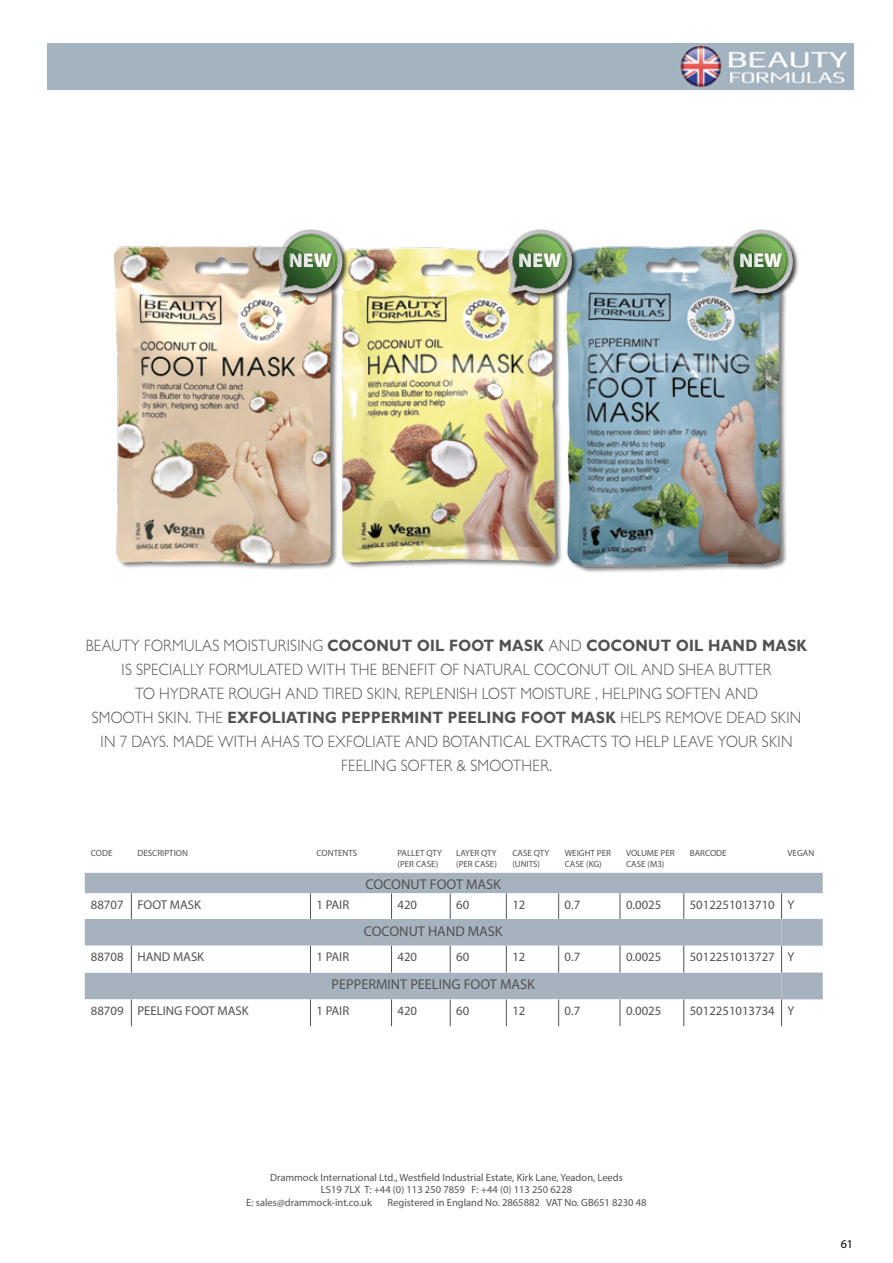
<style>
.page{position:relative;width:893px;height:1263px;background:#fff}
.page>*{position:absolute;margin:0;border:0;box-sizing:border-box;transform-origin:0 0}
.t1{font:900 19.95px "Myriad Pro";letter-spacing:.005em;color:#fff}
.t2{font:300 16.5px/24px "Gill Sans";letter-spacing:.02em;color:#525252;text-align:center;scale:.9 1}
.t3{font:14.25px "Myriad Pro";color:#525252}
.t4{font:12.75px "Myriad Pro";color:#525252}
.t5{font:12px "Myriad Pro";color:#000}
.t6{font:10.5px "Myriad Pro";color:#525252}
.t7{font:9px/10.8px "Myriad Pro";color:#525252}
.s1{font-weight:700}
</style>
<div class="page">
<div style="left:48px;top:43px;width:806px;height:47px;background:#a3b3bf"></div>
<img style="left:113px;top:245px;width:674px;height:328px">
<img style="left:680px;top:45px;width:167px;height:42px">
<div style="left:85px;top:873px;width:738px;height:20px;background:#a6b3be"></div>
<svg style="left:85px;top:893px;width:696px;height:133px"></svg>
<svg style="left:131px;top:893px;width:1px;height:26px"></svg>
<svg style="left:310px;top:893px;width:1px;height:26px"></svg>
<svg style="left:391px;top:893px;width:1px;height:26px"></svg>
<svg style="left:450px;top:893px;width:1px;height:26px"></svg>
<svg style="left:506px;top:893px;width:1px;height:26px"></svg>
<svg style="left:558px;top:893px;width:1px;height:26px"></svg>
<svg style="left:620px;top:893px;width:1px;height:26px"></svg>
<svg style="left:683px;top:893px;width:1px;height:26px"></svg>
<svg style="left:131px;top:946px;width:1px;height:26px"></svg>
<svg style="left:310px;top:946px;width:1px;height:26px"></svg>
<svg style="left:391px;top:946px;width:1px;height:26px"></svg>
<svg style="left:450px;top:946px;width:1px;height:26px"></svg>
<svg style="left:506px;top:946px;width:1px;height:26px"></svg>
<svg style="left:558px;top:946px;width:1px;height:26px"></svg>
<svg style="left:620px;top:946px;width:1px;height:26px"></svg>
<svg style="left:683px;top:946px;width:1px;height:26px"></svg>
<svg style="left:131px;top:999px;width:1px;height:27px"></svg>
<svg style="left:310px;top:999px;width:1px;height:27px"></svg>
<svg style="left:391px;top:999px;width:1px;height:27px"></svg>
<svg style="left:450px;top:999px;width:1px;height:27px"></svg>
<svg style="left:506px;top:999px;width:1px;height:27px"></svg>
<svg style="left:558px;top:999px;width:1px;height:27px"></svg>
<svg style="left:620px;top:999px;width:1px;height:27px"></svg>
<svg style="left:683px;top:999px;width:1px;height:27px"></svg>
<svg style="left:781px;top:893px;width:42px;height:133px"></svg>
<div style="left:728px;top:229px;width:72px;height:70px;background:#000;opacity:.75"></div>
<img style="left:729px;top:289px;width:34px;height:4px">
<svg style="left:729px;top:230px;width:64px;height:59px;background:#829d79"></svg>
<div style="left:507px;top:229px;width:72px;height:70px;background:#000;opacity:.75"></div>
<svg style="left:509px;top:230px;width:63px;height:59px;background:#819c77"></svg>
<div style="left:278px;top:229px;width:71px;height:70px;background:#000;opacity:.75"></div>
<svg style="left:279px;top:230px;width:63px;height:59px;background:#819b77"></svg>
<p class="t1" style="left:289px;top:247px;width:45px">NEW</p>
<p class="t1" style="left:518px;top:247px;width:45px">NEW</p>
<p class="t1" style="left:739px;top:247px;width:45px">NEW</p>
<p class="t2" style="left:86px;top:633px;width:803px">BEAUTY FORMULAS MOISTURISING <span class="s1">COCONUT OIL FOOT MASK</span> AND <span class="s1">COCONUT OIL HAND MASK </span>IS SPECIALLY FORMULATED WITH THE BENEFIT OF NATURAL COCONUT OIL AND SHEA BUTTER<br>TO HYDRATE ROUGH AND TIRED SKIN, REPLENISH LOST MOISTURE , HELPING SOFTEN AND<br>SMOOTH SKIN. THE <span class="s1">EXFOLIATING PEPPERMINT PEELING FOOT MASK</span> HELPS REMOVE DEAD SKIN IN 7 DAYS. MADE WITH AHAS TO EXFOLIATE AND BOTANTICAL EXTRACTS TO HELP LEAVE YOUR SKIN FEELING SOFTER &amp; SMOOTHER.</p>
<p class="t7" style="left:91px;top:847px;width:23px">CODE</p>
<p class="t7" style="left:137px;top:847px;width:52px">DESCRIPTION</p>
<p class="t7" style="left:317px;top:847px;width:42px">CONTENTS</p>
<p class="t7" style="left:398px;top:847px;width:46px">PALLET QTY (PER CASE)</p>
<p class="t7" style="left:456px;top:847px;width:42px">LAYER QTY (PER CASE)</p>
<p class="t7" style="left:512px;top:847px;width:39px">CASE QTY (UNITS)</p>
<p class="t7" style="left:565px;top:847px;width:48px">WEIGHT PER<br>CASE (KG)</p>
<p class="t7" style="left:626px;top:847px;width:50px">VOLUME PER<br>CASE (M3)</p>
<p class="t7" style="left:690px;top:847px;width:38px">BARCODE</p>
<p class="t7" style="left:788px;top:847px;width:28px">VEGAN</p>
<p class="t3" style="left:365px;top:875px;width:137px">COCONUT FOOT MASK</p>
<p class="t4" style="left:91px;top:897px;width:112px">88707 FOOT MASK</p>
<p class="t4" style="left:317px;top:897px;width:34px">1 PAIR</p>
<p class="t4" style="left:398px;top:897px;width:21px">420</p>
<p class="t4" style="left:456px;top:897px;width:15px">60</p>
<p class="t4" style="left:512px;top:897px;width:15px">12</p>
<p class="t4" style="left:565px;top:897px;width:17px">0.7</p>
<p class="t4" style="left:626px;top:897px;width:37px">0.0025</p>
<p class="t4" style="left:690px;top:897px;width:106px">5012251013710 Y</p>
<p class="t3" style="left:364px;top:922px;width:140px">COCONUT HAND MASK</p>
<p class="t4" style="left:91px;top:949px;width:115px">88708 HAND MASK</p>
<p class="t4" style="left:317px;top:949px;width:34px">1 PAIR</p>
<p class="t4" style="left:398px;top:949px;width:21px">420</p>
<p class="t4" style="left:456px;top:949px;width:15px">60</p>
<p class="t4" style="left:512px;top:949px;width:15px">12</p>
<p class="t4" style="left:565px;top:949px;width:17px">0.7</p>
<p class="t4" style="left:626px;top:949px;width:37px">0.0025</p>
<p class="t4" style="left:690px;top:949px;width:106px">5012251013727 Y</p>
<p class="t3" style="left:332px;top:976px;width:205px">PEPPERMINT PEELING FOOT MASK</p>
<p class="t4" style="left:91px;top:1003px;width:159px">88709 PEELING FOOT MASK</p>
<p class="t4" style="left:317px;top:1003px;width:34px">1 PAIR</p>
<p class="t4" style="left:398px;top:1003px;width:21px">420</p>
<p class="t4" style="left:456px;top:1003px;width:15px">60</p>
<p class="t4" style="left:512px;top:1003px;width:15px">12</p>
<p class="t4" style="left:565px;top:1003px;width:17px">0.7</p>
<p class="t4" style="left:626px;top:1003px;width:37px">0.0025</p>
<p class="t4" style="left:690px;top:1003px;width:106px">5012251013734 Y</p>
<p class="t6" style="left:270px;top:1171px;width:354px">Drammock International Ltd., Westfield Industrial Estate, Kirk Lane, Yeadon, Leeds</p>
<p class="t6" style="left:321px;top:1183px;width:253px">LS19 7LX T: +44 (0) 113 250 7859 F: +44 (0) 113 250 6228</p>
<p class="t6" style="left:246px;top:1196px;width:127px">E: sales@drammock-int.co.uk</p>
<p class="t6" style="left:388px;top:1196px;width:261px">Registered in England No. 2865882 VAT No. GB651 8230 48</p>
<p class="t5" style="left:841px;top:1236px;width:14px">61</p>
</div>
